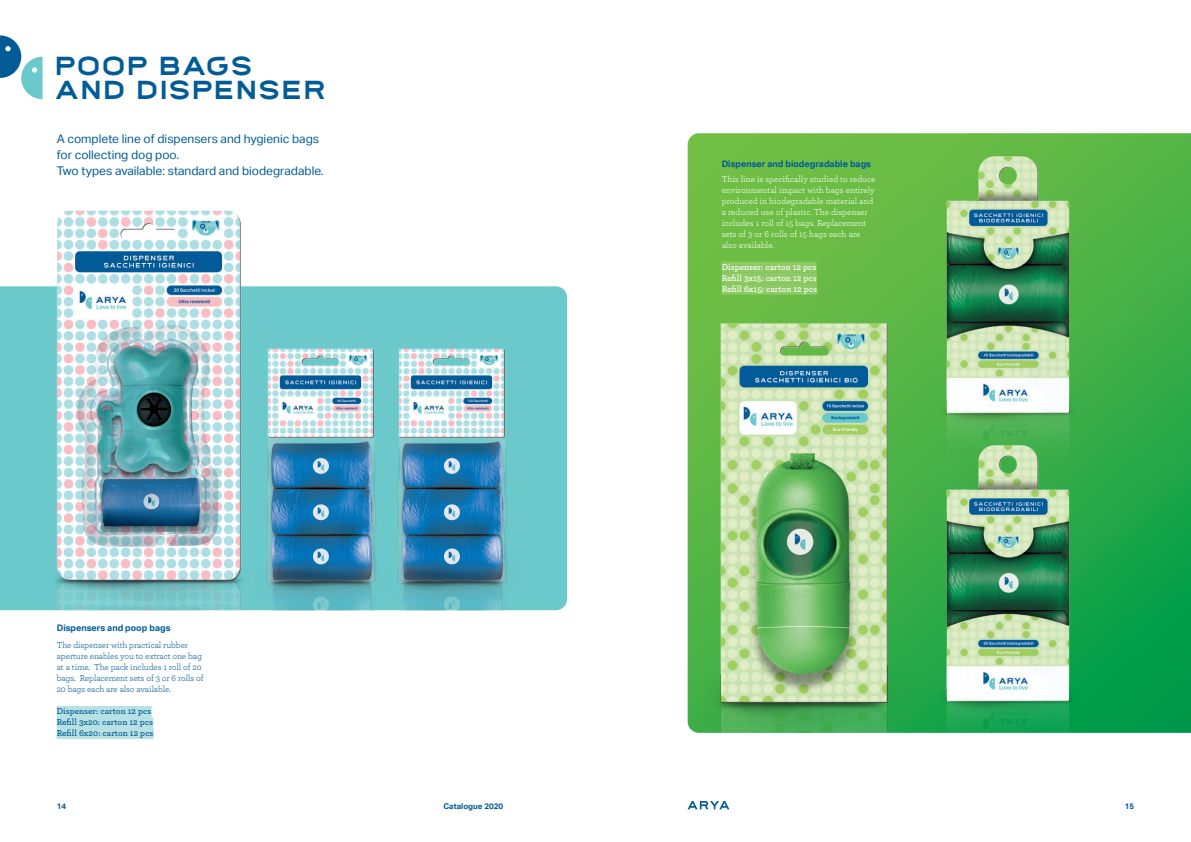
<style>
.page{position:relative;width:1191px;height:842px;background:#fff}
.page>*{position:absolute;margin:0;border:0;box-sizing:border-box;transform-origin:0 0}
.t1{font:24.3px/24.3px "Arya Type";color:#005b97}
.t2{font:12px/16px "Aktiv Grotesk";color:#005b97}
.t3{font:9px/11px "Archer";color:#fff}
.t4{font:9px/11px "Archer";letter-spacing:-.01em;color:#005b97}
.t5{font:600 9px/11px "Archer";color:#005b97}
.t6{font:600 9px/11px "Archer";color:#fff;text-align:justify}
.t7{font:700 9px "Aktiv Grotesk";color:#005b97}
.t8{font:700 8px "Aktiv Grotesk";color:#005b97}
</style>
<div class="page">
<svg style="left:687px;top:801px;width:42px;height:8px"></svg>
<svg style="left:687px;top:133px;width:504px;height:600px;background:#46b147"></svg>
<div style="left:0;top:286px;width:567px;height:324px;background:#6bc9cc"></div>
<div style="left:57px;top:706px;width:94px;height:11px;background:#b7e1e3"></div>
<div style="left:57px;top:717px;width:96px;height:11px;background:#b7e1e3"></div>
<div style="left:57px;top:728px;width:97px;height:11px;background:#b7e1e3"></div>
<div style="left:721px;top:262px;width:95px;height:11px;background:#8dc964"></div>
<div style="left:721px;top:273px;width:95px;height:11px;background:#8dc964"></div>
<div style="left:721px;top:284px;width:96px;height:11px;background:#8dc964"></div>
<img style="left:919px;top:133px;width:176px;height:281px">
<img style="left:922px;top:414px;width:173px;height:319px">
<img style="left:252px;top:321px;width:131px;height:289px">
<img style="left:383px;top:321px;width:139px;height:289px">
<img style="left:46px;top:210px;width:204px;height:400px">
<img style="left:700px;top:311px;width:222px;height:422px">
<svg style="left:0;top:35px;width:43px;height:64px"></svg>
<h1 class="t1" style="left:54px;top:52px;width:274px">POOP BAGS<br>AND DISPENSER</h1>
<h2 class="t2" style="left:57px;top:130px;width:268px">A complete line of dispensers and hygienic bags for collecting dog poo.<br>Two types available: standard and biodegradable.</h2>
<p class="t7" style="left:57px;top:623px;width:115px">Dispensers and poop bags</p>
<p class="t4" style="left:57px;top:639px;width:148px">The dispenser with practical rubber aperture enables you to extract one bag at a time. The pack includes 1 roll of 20 bags. Replacement sets of 3 or 6 rolls of 20 bags each are also available.</p>
<p class="t5" style="left:57px;top:705px;width:98px">Dispenser: carton 12 pcs<br>Refill 3x20: carton 12 pcs<br>Refill 6x20: carton 12 pcs</p>
<p class="t7" style="left:721px;top:158px;width:151px">Dispenser and biodegradable bags</p>
<p class="t3" style="left:721px;top:173px;width:155px">This line is specifically studied to reduce environmental impact with bags entirely produced in biodegradable material and a reduced use of plastic. The dispenser includes 1 roll of 15 bags. Replacement sets of 3 or 6 rolls of 15 bags each are also available.</p>
<p class="t6" style="left:721px;top:261px;width:97px">Dispenser: carton 12 pcs Refill 3x15: carton 12 pcs Refill 6x15: carton 12 pcs</p>
<p class="t8" style="left:57px;top:802px;width:11px">14</p>
<p class="t8" style="left:443px;top:802px;width:61px">Catalogue 2020</p>
<p class="t8" style="left:1124px;top:802px;width:11px">15</p>
</div>
